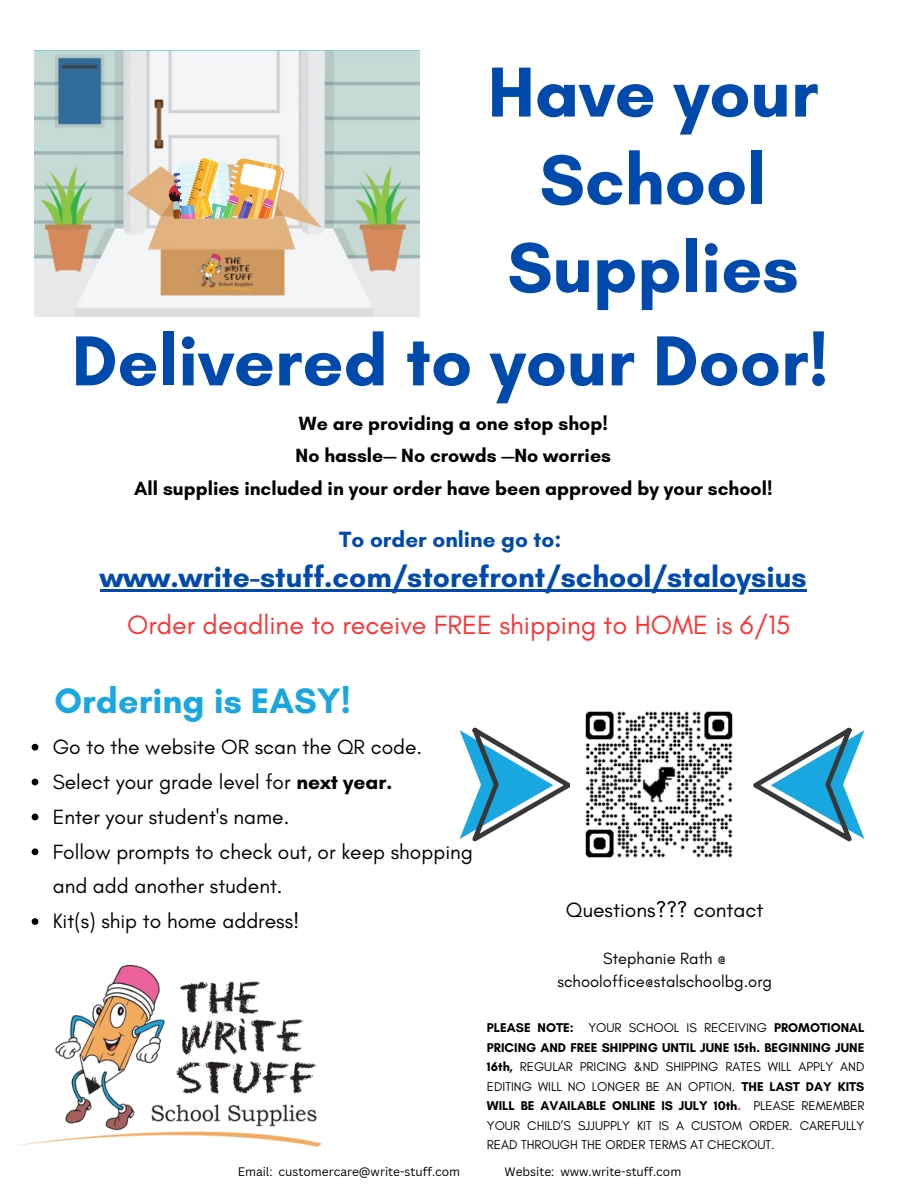
<style>
.page{position:relative;width:918px;height:1188px;background:#fff}
.page>*{position:absolute;margin:0;border:0;box-sizing:border-box;transform-origin:0 0}
.t1{font:700 72px/87.8px "Glacial Indifference";color:#004aad;text-align:center}
.t2{font:700 36px "Glacial Indifference";color:#19a7e1}
.t3{font:700 30px "Glacial Indifference";color:#004aad}
.t4{font:27px "Glacial Indifference";color:#ff3131}
.t5{font:700 22.5px "Glacial Indifference";color:#004aad}
.t6{font:21.15px "Glacial Indifference";color:#000}
.t7{font:21px/34.8px "Glacial Indifference";color:#000}
.t8{font:700 19.5px "Glacial Indifference";color:#000}
.t9{font:16.65px "Glacial Indifference";color:#000}
.t10{font:12.9px/19.5px "Glacial Indifference";color:#000;text-align:justify}
.t11{font:12px "Canva Sans";color:#000}
.s1{font-weight:700}
.s2{font-weight:700;color:#ff3131}
</style>
<div class="page">
<img style="left:18px;top:966px;width:304px;height:181px">
<svg style="left:460px;top:728px;width:110px;height:113px"></svg>
<svg style="left:753px;top:728px;width:111px;height:113px"></svg>
<img style="left:34px;top:50px;width:385px;height:267px">
<img style="left:169px;top:158px;width:116px;height:61px">
<img style="left:585px;top:711px;width:148px;height:147px">
<hr style="left:100px;top:589px;width:707px;height:3px;background:#004aad">
<svg style="left:32px;top:744px;width:6px;height:7px"></svg>
<svg style="left:32px;top:779px;width:6px;height:6px"></svg>
<svg style="left:32px;top:814px;width:6px;height:6px"></svg>
<svg style="left:32px;top:848px;width:6px;height:7px"></svg>
<svg style="left:32px;top:918px;width:6px;height:7px"></svg>
<p class="t1" style="left:488px;top:47px;width:332px">Have your<br>School<br>Supplies</p>
<p class="t1" style="left:72px;top:316px;width:758px">Delivered to your Door!</p>
<h1 class="t8" style="left:299px;top:411px;width:310px">We are providing a one stop shop!</h1>
<p class="t8" style="left:296px;top:444px;width:317px">No hassle— No crowds —No worries</p>
<p class="t8" style="left:134px;top:476px;width:640px">All supplies included in your order have been approved by your school!</p>
<p class="t5" style="left:339px;top:526px;width:223px">To order online go to:</p>
<h5 class="t3" style="left:100px;top:559px;width:708px">www.write-stuff.com/storefront/school/staloysius</h5>
<h3 class="t4" style="left:127px;top:609px;width:665px">Order deadline to receive FREE shipping to HOME is 6/15</h3>
<h4 class="t2" style="left:55px;top:679px;width:298px">Ordering is EASY!</h4>
<h2 class="t7" style="left:53px;top:729px;width:371px">Go to the website OR scan the QR code.</h2>
<p class="t7" style="left:53px;top:764px;width:341px">Select your grade level for <span class="s1">next year.</span></p>
<p class="t7" style="left:53px;top:799px;width:238px">Enter your student's name.</p>
<p class="t7" style="left:53px;top:834px;width:422px">Follow prompts to check out, or keep shopping and add another student.</p>
<p class="t7" style="left:53px;top:904px;width:248px">Kit(s) ship to home address!</p>
<p class="t6" style="left:566px;top:897px;width:199px">Questions??? contact</p>
<p class="t9" style="left:603px;top:948px;width:125px">Stephanie Rath @</p>
<p class="t9" style="left:557px;top:971px;width:216px">schooloffice@stalschoolbg.org</p>
<p class="t10" style="left:487px;top:1018px;width:379px"><span class="s1">PLEASE NOTE:</span> YOUR SCHOOL IS RECEIVING <span class="s1">PROMOTIONAL PRICING AND FREE SHIPPING UNTIL JUNE 15th. BEGINNING JUNE 16th,</span> REGULAR PRICING &amp;ND SHIPPING RATES WILL APPLY AND EDITING WILL NO LONGER BE AN OPTION. <span class="s1">THE LAST DAY KITS WILL BE AVAILABLE ONLINE IS JULY 10th</span><span class="s2">.</span> PLEASE REMEMBER YOUR CHILD’S SJJUPPLY KIT IS A CUSTOM ORDER. CAREFULLY</p>
<h6 class="t10" style="left:487px;top:1135px;width:289px">READ THROUGH THE ORDER TERMS AT CHECKOUT.</h6>
<p class="t11" style="left:238px;top:1164px;width:224px">Email: customercare@write-stuff.com</p>
<p class="t11" style="left:504px;top:1164px;width:178px">Website: www.write-stuff.com</p>
</div>
